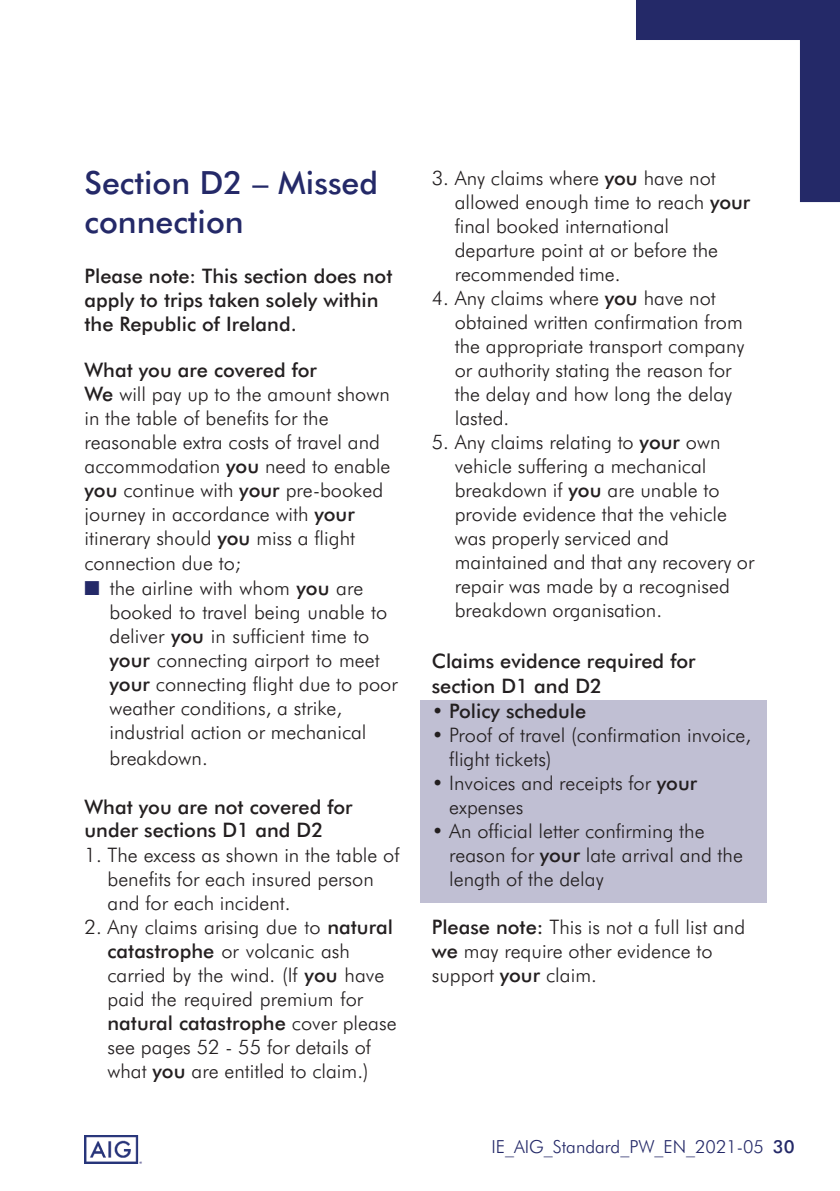
<style>
.page{position:relative;width:840px;height:1191px;background:#fff}
.page>*{position:absolute;margin:0;border:0;box-sizing:border-box;transform-origin:0 0}
.t1{font:500 32px/38.4px "AIG Futura";color:#242968}
.t2{font:300 20px/24px "AIG Futura";color:#231f20}
.t3{font:500 20px/24px "AIG Futura";color:#231f20}
.t4{font:300 18px "AIG Futura";color:#242968}
.s1{font-weight:500}
.s2{color:#242968}
.s3{font-weight:300}
</style>
<div class="page">
<div style="left:420px;top:700px;width:346px;height:202px;background:#c0bfd3"></div>
<svg style="left:636px;top:0;width:203px;height:202px"></svg>
<img style="left:84px;top:1135px;width:58px;height:28px">
<h1 class="t1" style="left:84px;top:166px;width:295px">Section D2 – Missed connection</h1>
<p class="t3" style="left:84px;top:265px;width:309px">Please note: This section does not apply to trips taken solely within the Republic of Ireland.</p>
<p class="t2" style="left:84px;top:359px;width:307px"><span class="s1">What you are covered for<br>We</span> will pay up to the amount shown in the table of benefits for the reasonable extra costs of travel and accommodation <span class="s1">you</span> need to enable <span class="s1">you</span> continue with <span class="s1">your</span> pre-booked journey in accordance with <span class="s1">your </span>itinerary should <span class="s1">you</span> miss a flight connection due to;</p>
<p class="t2" style="left:109px;top:577px;width:289px;text-indent:-25px"><span class="s2">■</span> the airline with whom <span class="s1">you</span> are booked to travel being unable to deliver <span class="s1">you</span> in sufficient time to <span class="s1">your</span> connecting airport to meet <span class="s1">your</span> connecting flight due to poor weather conditions, a strike, industrial action or mechanical breakdown.</p>
<p class="t3" style="left:84px;top:797px;width:269px;line-height:22.8px">What you are not covered for under sections D1 and D2</p>
<p class="t2" style="left:107px;top:844px;width:293px;text-indent:-23px">1. the excess as shown in the table of benefits for each insured person and for each incident.</p>
<p class="t2" style="left:107px;top:916px;width:290px;text-indent:-23px">2. Any claims arising due to <span class="s1">natural catastrophe</span> or volcanic ash carried by the wind. (if <span class="s1">you</span> have paid the required premium for <span class="s1">natural catastrophe</span> cover please see pages 52 - 55 for details of what <span class="s1">you</span> are entitled to claim.)</p>
<p class="t2" style="left:454px;top:168px;width:297px;text-indent:-23px">3. Any claims where <span class="s1">you</span> have not allowed enough time to reach <span class="s1">your </span>final booked international departure point at or before the recommended time.</p>
<p class="t2" style="left:454px;top:288px;width:291px;text-indent:-23px">4. Any claims where <span class="s1">you</span> have not obtained written confirmation from the appropriate transport company or authority stating the reason for the delay and how long the delay lasted.</p>
<p class="t2" style="left:454px;top:432px;width:301px;text-indent:-23px">5. Any claims relating to <span class="s1">your</span> own vehicle suffering a mechanical breakdown if <span class="s1">you</span> are unable to provide evidence that the vehicle was properly serviced and maintained and that any recovery or repair was made by a recognised breakdown organisation.</p>
<p class="t3" style="left:431px;top:649px;width:265px;line-height:25.6px">Claims evidence required for section D1 and D2</p>
<p class="t3" style="left:431px;top:701px;width:156px"><span class="s3">•</span> Policy schedule</p>
<p class="t2" style="left:449px;top:725px;width:303px;text-indent:-18px">• Proof of travel (confirmation invoice, flight tickets)</p>
<p class="t2" style="left:449px;top:773px;width:249px;text-indent:-18px">• invoices and receipts for <span class="s1">your </span>expenses</p>
<p class="t2" style="left:449px;top:821px;width:295px;text-indent:-17px">• An official letter confirming the reason for <span class="s1">your</span> late arrival and the length of the delay</p>
<p class="t2" style="left:431px;top:917px;width:315px"><span class="s1">Please note:</span> this is not a full list and <span class="s1">we</span> may require other evidence to support <span class="s1">your</span> claim.</p>
<p class="t4" style="left:491px;top:1139px;width:304px">ie_AiG_Standard_PW_en_2021-05 <span class="s1">30</span></p>
</div>
